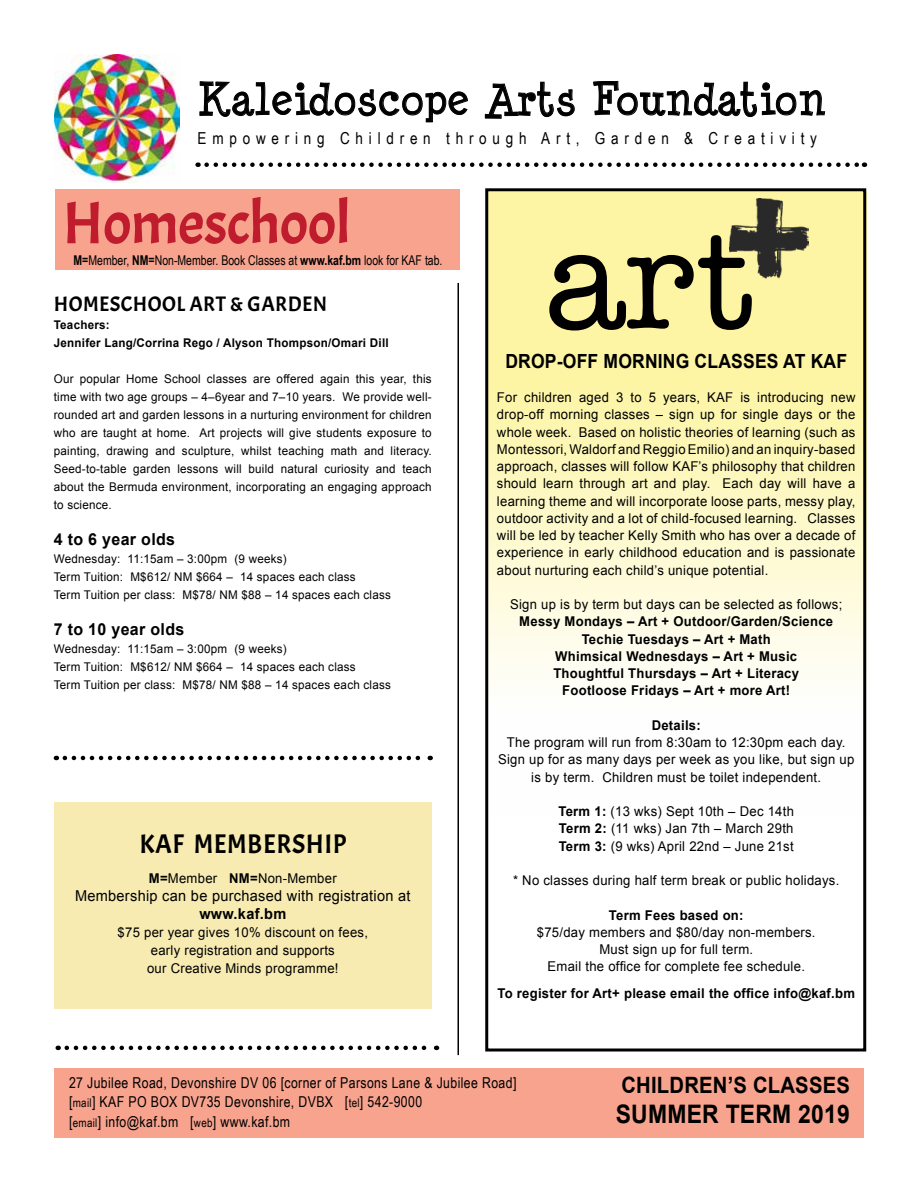
<style>
.page{position:relative;width:918px;height:1188px;background:#fff}
.page>*{position:absolute;margin:0;border:0;box-sizing:border-box;transform-origin:0 0}
.t1{font:141.45px "American Typewriter";color:#000}
.t2{font:60px "Acme";letter-spacing:-.01em;color:#bf1c2d}
.t3{font:43.35px "Minya Nouvelle";letter-spacing:.03em;color:#000}
.t4{font:27px "Acme";letter-spacing:.02em;color:#000}
.t5{font:700 25.5px "Arial";letter-spacing:.01em;color:#000;scale:.9 1}
.t6{font:700 22.5px "Arial";letter-spacing:.01em;color:#000;scale:.9 1}
.t7{font:21px "Acme";letter-spacing:.02em;color:#000}
.t8{font:700 19.5px "Arial";letter-spacing:.01em;color:#000;scale:.9 1}
.t9{font:16.5px "Arial Narrow";letter-spacing:.35em;color:#000}
.t10{font:700 16.5px "Arial";letter-spacing:.02em;color:#000}
.t11{font:15px/19.5px "Arial Narrow";letter-spacing:.025em;color:#000}
.t12{font:15px "Arial";letter-spacing:.02em;color:#000}
.t13{font:700 15px "Arial";letter-spacing:.02em;color:#000}
.t14{font:13.5px/17.2px "Arial";letter-spacing:.02em;color:#000;text-align:center}
.t15{font:700 13.5px/17.2px "Arial";letter-spacing:.02em;color:#000;text-align:center}
.t16{font:13.5px "Arial Narrow";color:#000;scale:.95 1}
.t17{font:12px/18px "Arial";letter-spacing:.02em;color:#000}
.t18{font:700 12px/18px "Arial";letter-spacing:.02em;color:#000}
.s1{font-weight:700}
.s2{font-size:12px}
</style>
<div class="page">
<svg style="left:207px;top:162px;width:658px;height:5px"></svg>
<svg style="left:199px;top:81px;width:269px;height:42px"></svg>
<svg style="left:485px;top:81px;width:90px;height:38px"></svg>
<svg style="left:593px;top:81px;width:232px;height:36px"></svg>
<img style="left:54px;top:54px;width:125px;height:129px">
<div style="left:54px;top:802px;width:378px;height:206px;background:#f7ebb2"></div>
<svg style="left:489px;top:192px;width:378px;height:623px"></svg>
<div style="left:55px;top:1068px;width:809px;height:70px;background:#f7a38e"></div>
<hr style="left:458px;top:283px;width:1px;height:772px;background:#000">
<svg style="left:65px;top:756px;width:366px;height:4px"></svg>
<svg style="left:67px;top:1046px;width:370px;height:4px"></svg>
<div style="left:485px;top:188px;width:381px;height:864px;border:3px solid #000"></div>
<img style="left:729px;top:199px;width:79px;height:84px">
<div style="left:55px;top:189px;width:405px;height:81px;background:#f7a38e"></div>
<h3 class="t3" style="left:198px;top:75px;width:629px">Kaleidoscope Arts Foundation</h3>
<p class="t9" style="left:198px;top:126px;width:621px">Empowering Children through Art, Garden &amp; Creativity</p>
<h2 class="t2" style="left:63px;top:186px;width:290px">Homeschool</h2>
<p class="t16" style="left:74px;top:251px;width:390px"><span class="s1">M=</span>Member, <span class="s1">NM=</span>Non-Member. Book Classes at <span class="s1">www.kaf.bm</span> look for KAF tab.</p>
<h3 class="t7" style="left:54px;top:291px;width:275px">HOMESCHOOL ART &amp; GARDEN</h3>
<p class="t18" style="left:54px;top:316px;width:336px">Teachers:<br>Jennifer Lang/Corrina Rego / Alyson Thompson/Omari Dill</p>
<p class="t17" style="left:54px;top:370px;width:379px;text-align:justify">Our popular Home School classes are offered again this year, this time with two age groups – 4–6year and 7–10 years. We provide well&shy;rounded art and garden lessons in a nurturing environment for children who are taught at home. Art projects will give students exposure to painting, drawing and sculpture, whilst teaching math and literacy.<br>Seed-to-table garden lessons will build natural curiosity and teach about the Bermuda environment, incorporating an engaging approach to science.</p>
<p class="t10" style="left:54px;top:528px;width:123px">4 to 6 year olds</p>
<p class="t17" style="left:54px;top:550px;width:339px">Wednesday: 11:15am – 3:00pm (9 weeks)<br>Term Tuition: M$612/ NM $664 – 14 spaces each class<br>Term Tuition per class: M$78/ NM $88 – 14 spaces each class</p>
<p class="t10" style="left:54px;top:618px;width:132px">7 to 10 year olds</p>
<p class="t17" style="left:54px;top:640px;width:339px">Wednesday: 11:15am – 3:00pm (9 weeks)<br>Term Tuition: M$612/ NM $664 – 14 spaces each class<br>Term Tuition per class: M$78/ NM $88 – 14 spaces each class</p>
<h3 class="t4" style="left:139px;top:827px;width:208px">KAF MEMBERSHIP</h3>
<p class="t14" style="left:149px;top:870px;width:189px"><span class="s1">M=</span>Member <span class="s1">NM=</span>Non-Member</p>
<p class="t12" style="left:75px;top:886px;width:337px">Membership can be purchased with registration at</p>
<p class="t13" style="left:199px;top:904px;width:88px">www.kaf.bm</p>
<p class="t14" style="left:118px;top:924px;width:252px;line-height:18px">$75 per year gives 10% discount on fees, early registration and supports<br>our Creative Minds programme!</p>
<h1 class="t1" style="left:545px;top:173px;width:210px">art</h1>
<h3 class="t8" style="left:505px;top:348px;width:381px">DROP-OFF MORNING CLASSES AT KAF</h3>
<p class="t14" style="left:497px;top:389px;width:360px;text-align:justify">For children aged 3 to 5 years, KAF is introducing new drop-off morning classes – sign up for single days or the whole week. Based on holistic theories of learning (such as Montessori, Waldorf and Reggio Emilio) and an inquiry-based approach, classes will follow KAF’s philosophy that children should learn through art and play. Each day will have a learning theme and will incorporate loose parts, messy play, outdoor activity and a lot of child-focused learning. Classes will be led by teacher Kelly Smith who has over a decade of experience in early childhood education and is passionate about nurturing each child’s unique potential.</p>
<p class="t14" style="left:510px;top:596px;width:334px">Sign up is by term but days can be selected as follows;</p>
<p class="t15" style="left:519px;top:613px;width:315px">Messy Mondays – Art + Outdoor/Garden/Science Techie Tuesdays – Art + Math<br>Whimsical Wednesdays – Art + Music Thoughtful Thursdays – Art + Literacy<br>Footloose Fridays – Art + more Art!</p>
<p class="t15" style="left:652px;top:717px;width:51px">Details:</p>
<p class="t14" style="left:498px;top:734px;width:358px">The program will run from 8:30am to 12:30pm each day.<br>Sign up for as many days per week as you like, but sign up is by term. Children must be toilet independent.</p>
<p class="t14" style="left:558px;top:803px;width:237px;text-align:justify"><span class="s1">Term 1:</span> (13 wks) Sept 10th – Dec 14th <span class="s1">Term 2:</span> (11 wks) Jan 7th – March 29th <span class="s1">Term 3:</span> (9 wks) April 22nd – June 21st</p>
<p class="t14" style="left:513px;top:872px;width:328px">* No classes during half term break or public holidays.</p>
<p class="t15" style="left:609px;top:907px;width:136px">Term Fees based on:</p>
<p class="t14" style="left:537px;top:924px;width:280px">$75/day members and $80/day non-members.<br>Must sign up for full term.<br>Email the office for complete fee schedule.</p>
<p class="t15" style="left:497px;top:985px;width:359px">To register for Art+ please email the office info@kaf.bm</p>
<p class="t11" style="left:69px;top:1072px;width:449px">27 Jubilee Road, Devonshire DV 06 [corner of Parsons Lane &amp; Jubilee Road] [<span class="s2">mail</span>] KAF PO BOX DV735 Devonshire, DVBX [<span class="s2">tel</span>] 542-9000<br>[<span class="s2">email</span>] info@kaf.bm [<span class="s2">web</span>] www.kaf.bm</p>
<h3 class="t6" style="left:621px;top:1070px;width:255px">CHILDREN’S CLASSES</h3>
<h3 class="t5" style="left:616px;top:1097px;width:262px">SUMMER TERM 2019</h3>
</div>
